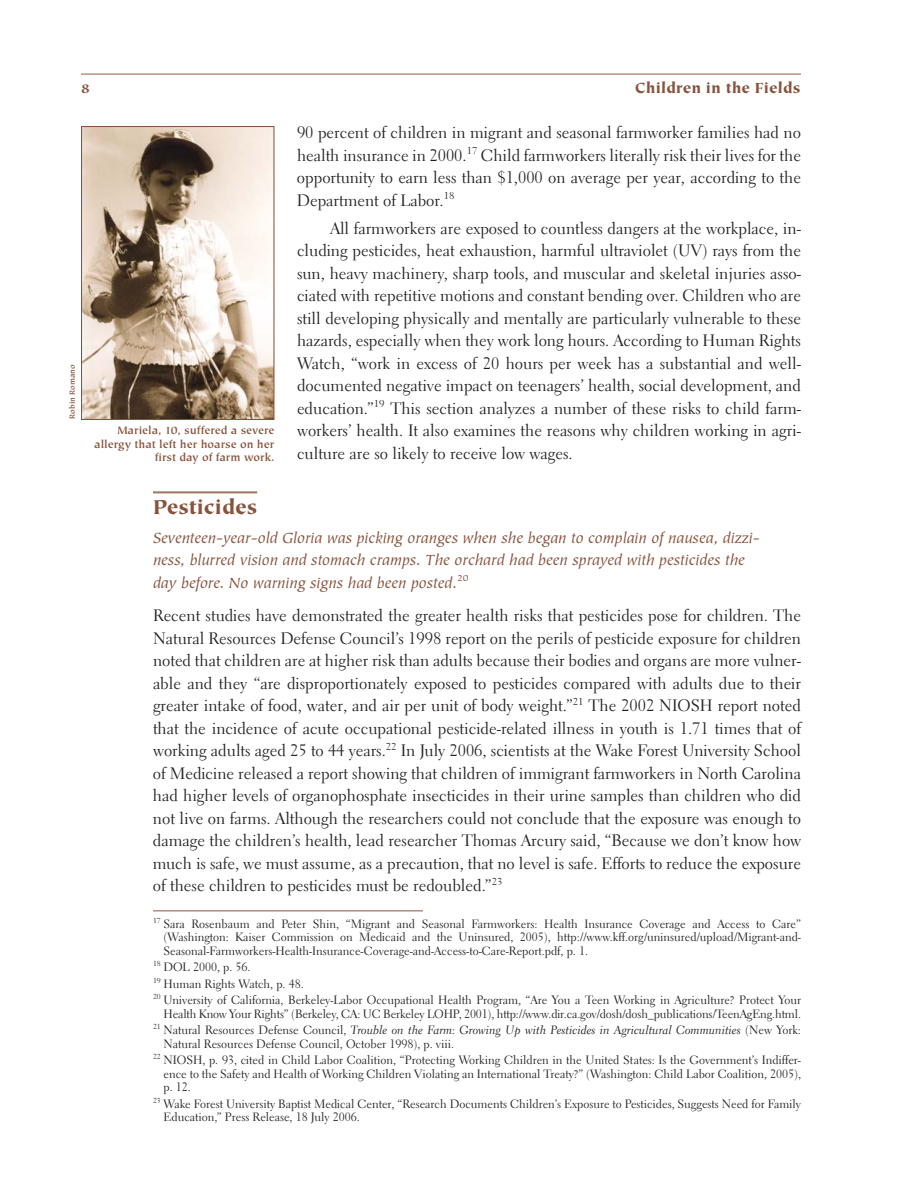
<style>
.page{position:relative;width:918px;height:1188px;background:#fff}
.page>*{position:absolute;margin:0;border:0;box-sizing:border-box;transform-origin:0 0}
.t1{font:900 22.5px "Tiepolo";color:#87533d}
.t2{font:16.5px/22.5px "Electra LH";color:#231f20;text-align:justify}
.t3{font:italic 16.5px/22.5px "Tiepolo";color:#87533d}
.t4{font:900 16.5px "Tiepolo";letter-spacing:.005em;color:#87533d}
.t5{font:900 14.25px "Tiepolo";color:#87533d}
.t6{font:12px/13.5px "Electra LH";color:#231f20}
.t7{font:700 12px/13.5px "Tiepolo";color:#87533d;text-align:right}
.t8{font:700 8.25px "Tiepolo";color:#87533d}
.s1{font-family:"Electra LH Cursive"}
</style>
<div class="page">
<hr style="left:153px;top:491px;width:104px;height:2px;background:#a47965">
<hr style="left:81px;top:74px;width:720px;height:1px;background:#a47965">
<img style="left:83px;top:128px;width:189px;height:290px">
<div style="left:81px;top:126px;width:193px;height:294px;border:1px solid #87533d"></div>
<hr style="left:153px;top:910px;width:270px;height:1px;background:#87533d">
<p class="t5" style="left:81px;top:83px;width:10px">8</p>
<p class="t4" style="left:635px;top:81px;width:167px">Children in the Fields</p>
<p class="t8" style="left:69px;top:418px;width:55px;rotate:-90deg">Robin Romano</p>
<p class="t7" style="left:94px;top:425px;width:182px">Mariela, 10, suffered a severe allergy that left her hoarse on her first day of farm work.</p>
<p class="t2" style="left:297px;top:123px;width:506px">90 percent of children in migrant and seasonal farmworker families had no health insurance in 2000.<sup>17</sup> Child farmworkers literally risk their lives for the opportunity to earn less than $1,000 on average per year, according to the Department of Labor.<sup>18</sup></p>
<p class="t2" style="left:297px;top:219px;width:506px;text-indent:33px">All farmworkers are exposed to countless dangers at the workplace, in&shy;cluding pesticides, heat exhaustion, harmful ultraviolet (UV) rays from the sun, heavy machinery, sharp tools, and muscular and skeletal injuries asso&shy;ciated with repetitive motions and constant bending over. Children who are still developing physically and mentally are particularly vulnerable to these hazards, especially when they work long hours. According to Human Rights Watch, “work in excess of 20 hours per week has a substantial and well&shy;documented negative impact on teenagers’ health, social development, and education.”<sup>19</sup> This section analyzes a number of these risks to child farm&shy;workers’ health. It also examines the reasons why children working in agri&shy;culture are so likely to receive low wages.</p>
<p class="t1" style="left:153px;top:499px;width:106px">Pesticides</p>
<p class="t3" style="left:153px;top:528px;width:608px">Seventeen-year-old Gloria was picking oranges when she began to complain of nausea, dizzi&shy;ness, blurred vision and stomach cramps. The orchard had been sprayed with pesticides the day before. No warning signs had been posted.<sup>20</sup></p>
<p class="t2" style="left:153px;top:606px;width:650px">Recent studies have demonstrated the greater health risks that pesticides pose for children. The Natural Resources Defense Council’s 1998 report on the perils of pesticide exposure for children noted that children are at higher risk than adults because their bodies and organs are more vulner&shy;able and they “are disproportionately exposed to pesticides compared with adults due to their greater intake of food, water, and air per unit of body weight.”<sup>21</sup> The 2002 NIOSH report noted that the incidence of acute occupational pesticide-related illness in youth is 1.71 times that of working adults aged 25 to 44 years.<sup>22</sup> In July 2006, scientists at the Wake Forest University School of Medicine released a report showing that children of immigrant farmworkers in North Carolina had higher levels of organophosphate insecticides in their urine samples than children who did not live on farms. Although the researchers could not conclude that the exposure was enough to damage the children’s health, lead researcher Thomas Arcury said, “Because we don’t know how much is safe, we must assume, as a precaution, that no level is safe. Efforts to reduce the exposure of these children to pesticides must be redoubled.”<sup>23</sup></p>
<p class="t6" style="left:164px;top:918px;width:639px;text-align:justify;text-indent:-10px"><sup>17</sup> Sara Rosenbaum and Peter Shin, “Migrant and Seasonal Farmworkers: Health Insurance Coverage and Access to Care” (Washington: Kaiser Commission on Medicaid and the Uninsured, 2005), http://www.kff.org/uninsured/upload/Migrant-and-Seasonal-Farmworkers-Health-Insurance-Coverage-and-Access-to-Care-Report.pdf, p. 1.</p>
<p class="t6" style="left:153px;top:960px;width:650px;line-height:16.5px"><sup>18</sup> DOL 2000, p. 56.<br><sup>19</sup> Human Rights Watch, p. 48.<br><sup>20</sup> University of California, Berkeley-Labor Occupational Health Program, “Are You a Teen Working in Agriculture? Protect Your</p>
<p class="t6" style="left:153px;top:1007px;width:650px;line-height:16.5px;text-align:right">Health Know Your Rights” (Berkeley, CA: UC Berkeley LOHP, 2001), http://www.dir.ca.gov/dosh/dosh_publications/TeenAgEng.html.<br><sup>21</sup> Natural Resources Defense Council, <span class="s1">Trouble on the Farm: Growing Up with Pesticides in Agricultural Communities</span> (New York:</p>
<p class="t6" style="left:153px;top:1037px;width:650px;line-height:16.5px;text-indent:10px">Natural Resources Defense Council, October 1998), p. viii.<br><sup>22</sup> NIOSH, p. 93, cited in Child Labor Coalition, “Protecting Working Children in the United States: Is the Government’s Indiffer-</p>
<p class="t6" style="left:164px;top:1068px;width:639px">ence to the Safety and Health of Working Children Violating an International Treaty?” (Washington: Child Labor Coalition, 2005), p. 12.</p>
<p class="t6" style="left:164px;top:1098px;width:639px;text-indent:-10px"><sup>23</sup> Wake Forest University Baptist Medical Center, “Research Documents Children’s Exposure to Pesticides, Suggests Need for Family<br>Education,” Press Release, 18 July 2006.</p>
</div>
